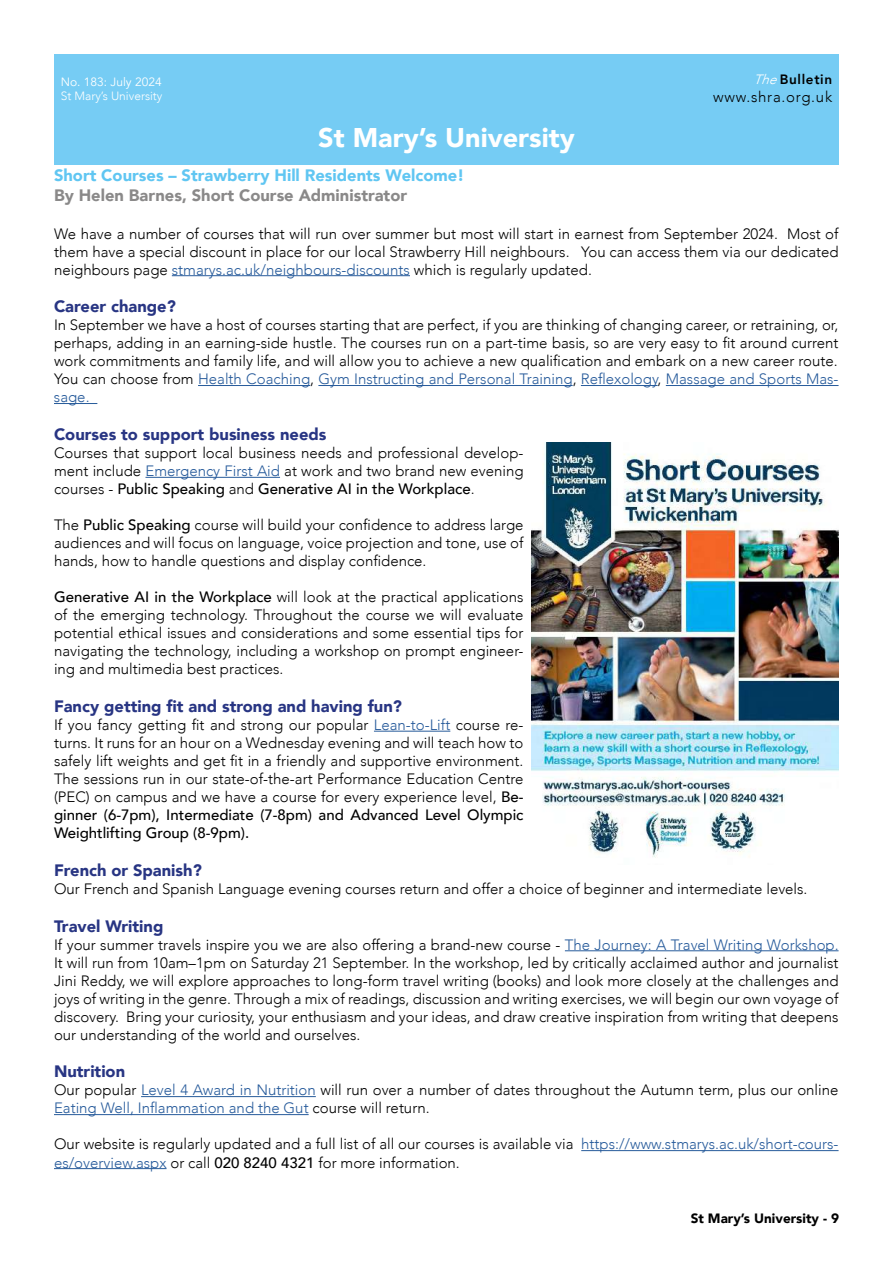
<style>
.page{position:relative;width:893px;height:1263px;background:#fff}
.page>*{position:absolute;margin:0;border:0;box-sizing:border-box;transform-origin:0 0}
.t1{font:900 27px "Avenir";color:#fff}
.t2{font:900 16.5px "Avenir";color:#283583}
.t3{font:900 16.5px "Avenir";color:#60c6f2}
.t4{font:900 16.5px "Avenir";color:#8a8989}
.t5{font:300 15px/18px "Avenir";color:#000;text-align:justify}
.t6{font:300 15px "Avenir";letter-spacing:.05em;color:#000}
.t7{font:900 13.5px "Avenir";color:#000}
.t8{font:800 13.5px "Avenir";letter-spacing:.05em;color:#000}
.t9{font:300 12px "Avenir";color:#fff}
.t10{font:12px "Avenir";color:#fff}
.s1{font-weight:300;font-style:italic;color:#fff}
.s2{color:#275b9b}
.s3{font-weight:500}
</style>
<div class="page">
<hr style="left:172px;top:275px;width:238px;height:1px;background:#275b9b">
<hr style="left:198px;top:385px;width:112px;height:1px;background:#275b9b">
<hr style="left:318px;top:385px;width:255px;height:1px;background:#275b9b">
<hr style="left:581px;top:385px;width:77px;height:1px;background:#275b9b">
<hr style="left:666px;top:385px;width:172px;height:1px;background:#275b9b">
<hr style="left:54px;top:403px;width:43px;height:1px;background:#275b9b">
<hr style="left:145px;top:477px;width:135px;height:1px;background:#275b9b">
<hr style="left:374px;top:731px;width:76px;height:1px;background:#275b9b">
<hr style="left:565px;top:950px;width:273px;height:1px;background:#275b9b">
<hr style="left:141px;top:1096px;width:175px;height:1px;background:#275b9b">
<hr style="left:54px;top:1114px;width:255px;height:1px;background:#275b9b">
<hr style="left:581px;top:1150px;width:257px;height:1px;background:#275b9b">
<hr style="left:54px;top:1168px;width:113px;height:1px;background:#275b9b">
<div style="left:54px;top:54px;width:785px;height:66px;background:#76ccf4"></div>
<div style="left:54px;top:120px;width:785px;height:44px;background:#75ccf4"></div>
<img style="left:531px;top:442px;width:308px;height:416px">
<p class="t10" style="left:61px;top:75px;width:102px">No. 183: July 2024</p>
<p class="t9" style="left:61px;top:89px;width:103px">St Mary’s University</p>
<h1 class="t1" style="left:318px;top:115px;width:258px">St Mary’s University</h1>
<p class="t8" style="left:753px;top:68px;width:80px"><span class="s1">The</span>Bulletin</p>
<p class="t6" style="left:713px;top:88px;width:120px">www.shra.org.uk</p>
<p class="t3" style="left:54px;top:161px;width:412px">Short Courses – Strawberry Hill Residents Welcome!</p>
<p class="t4" style="left:54px;top:181px;width:355px">By Helen Barnes, Short Course Administrator</p>
<p class="t5" style="left:54px;top:224px;width:786px">We have a number of courses that will run over summer but most will start in earnest from September 2024. Most of them have a special discount in place for our local Strawberry Hill neighbours. You can access them via our dedicated neighbours page <span class="s2">stmarys.ac.uk/neighbours-discounts</span> which is regularly updated.</p>
<p class="t2" style="left:54px;top:292px;width:123px">Career change?</p>
<p class="t5" style="left:54px;top:316px;width:786px">In September we have a host of courses starting that are perfect, if you are thinking of changing career, or retraining, or, perhaps, adding in an earning-side hustle. The courses run on a part-time basis, so are very easy to fit around current work commitments and family life, and will allow you to achieve a new qualification and embark on a new career route.<br>You can choose from <span class="s2">Health Coaching</span>, <span class="s2">Gym Instructing and Personal Training</span>, <span class="s2">Reflexology</span>, <span class="s2">Massage and Sports Mas&shy;sage.</span></p>
<p class="t2" style="left:54px;top:420px;width:274px">Courses to support business needs</p>
<p class="t5" style="left:54px;top:444px;width:471px">Courses that support local business needs and professional develop&shy;ment include <span class="s2">Emergency First Aid</span> at work and two brand new evening courses - <span class="s3">Public Speaking</span> and <span class="s3">Generative AI in the Workplace</span>.</p>
<p class="t5" style="left:54px;top:516px;width:471px">The <span class="s3">Public Speaking</span> course will build your confidence to address large audiences and will focus on language, voice projection and tone, use of hands, how to handle questions and display confidence.</p>
<p class="t5" style="left:54px;top:588px;width:471px"><span class="s3">Generative AI in the Workplace</span> will look at the practical applications of the emerging technology. Throughout the course we will evaluate potential ethical issues and considerations and some essential tips for navigating the technology, including a workshop on prompt engineer&shy;ing and multimedia best practices.</p>
<p class="t2" style="left:54px;top:692px;width:350px">Fancy getting fit and strong and having fun?</p>
<p class="t5" style="left:54px;top:716px;width:471px">If you fancy getting fit and strong our popular <span class="s2">Lean-to-Lift</span> course re&shy;turns. It runs for an hour on a Wednesday evening and will teach how to safely lift weights and get fit in a friendly and supportive environment.<br>The sessions run in our state-of-the-art Performance Education Centre (PEC) on campus and we have a course for every experience level, <span class="s3">Be&shy;ginner (6-7pm), Intermediate (7-8pm) and Advanced Level Olympic Weightlifting Group (8-9pm).</span></p>
<p class="t2" style="left:54px;top:856px;width:149px">French or Spanish?</p>
<p class="t5" style="left:54px;top:880px;width:755px">Our French and Spanish Language evening courses return and offer a choice of beginner and intermediate levels.</p>
<p class="t2" style="left:54px;top:912px;width:111px">Travel Writing</p>
<p class="t5" style="left:54px;top:935px;width:786px">If your summer travels inspire you we are also offering a brand-new course - <span class="s2">The Journey: A Travel Writing Workshop.<br></span>It will run from 10am–1pm on Saturday 21 September. In the workshop, led by critically acclaimed author and journalist Jini Reddy, we will explore approaches to long-form travel writing (books) and look more closely at the challenges and joys of writing in the genre. Through a mix of readings, discussion and writing exercises, we will begin our own voyage of discovery. Bring your curiosity, your enthusiasm and your ideas, and draw creative inspiration from writing that deepens our understanding of the world and ourselves.</p>
<p class="t2" style="left:54px;top:1057px;width:73px">Nutrition</p>
<p class="t5" style="left:54px;top:1081px;width:786px">Our popular <span class="s2">Level 4 Award in Nutrition</span> will run over a number of dates throughout the Autumn term, plus our online<br><span class="s2">Eating Well, Inflammation and the Gut</span> course will return.</p>
<p class="t5" style="left:54px;top:1135px;width:786px">Our website is regularly updated and a full list of all our courses is available via <span class="s2">https://www.stmarys.ac.uk/short-cours&shy;es/overview.aspx</span> or call <span class="s3">020 8240 4321</span> for more information.</p>
<p class="t7" style="left:691px;top:1206px;width:150px">St Mary’s University - 9</p>
</div>
